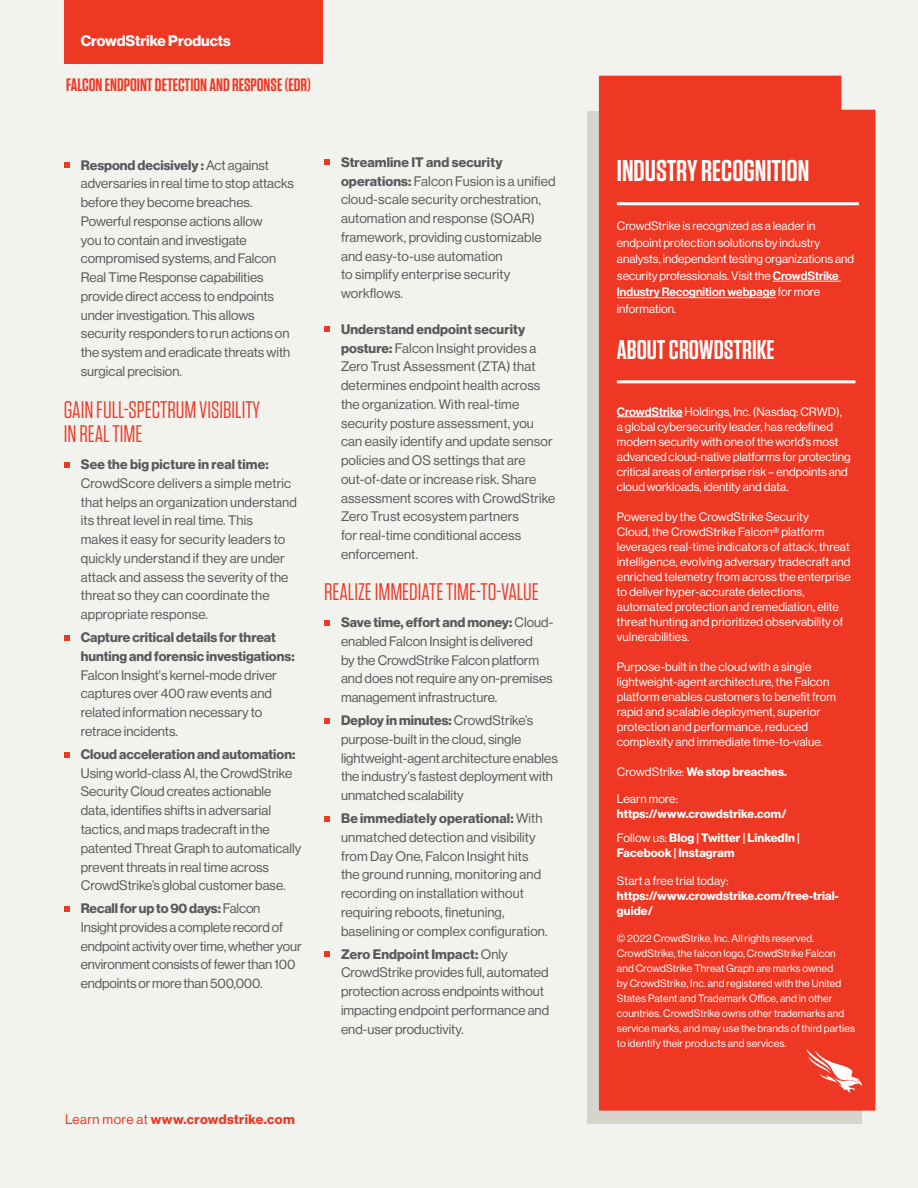
<style>
.page{position:relative;width:918px;height:1188px;background:#f2f2ee}
.page>*{position:absolute;margin:0;border:0;box-sizing:border-box;transform-origin:0 0}
.t1{font:600 30px "Tungsten";color:#fff}
.t2{font:600 27px "Tungsten";color:#fff}
.t3{font:24px/24px "Tungsten";color:#ee3824}
.t4{font:600 18px "Tungsten";color:#ee3824}
.t5{font:700 15px "Haas Grot Disp 75";color:#fff}
.t6{font:13.5px/18.8px "Haas Grot Disp 55 Roman";color:#58595b}
.t7{font:700 13.5px/18.8px "Haas Grot Disp 75";color:#58595b}
.t8{font:700 13.5px "Haas Grot Disp 75";letter-spacing:.03em;color:#ee3824}
.t9{font:12px/15px "Haas Grot Disp 55 Roman";letter-spacing:.005em;color:#fff}
.t10{font:700 12px/23.5px "Haas Grot Disp 75";letter-spacing:.01em;color:#fff}
.t11{font:500 12px "Haas Grot Disp 65";color:#fff}
.t12{font:10.5px/15px "Haas Grot Disp 55 Roman";letter-spacing:.01em;color:#fff}
.s1{font-family:"Haas Grot Disp 55 Roman";font-weight:400}
.s2{font-family:"Haas Grot Disp 75";font-weight:700}
.s3{font-family:"Haas Grot Disp 65";font-weight:500}
</style>
<div class="page">
<div style="left:64px;top:0;width:258px;height:64px;background:#ee3824"></div>
<svg style="left:64px;top:162px;width:6px;height:6px"></svg>
<svg style="left:64px;top:462px;width:6px;height:6px"></svg>
<svg style="left:64px;top:635px;width:6px;height:6px"></svg>
<svg style="left:64px;top:752px;width:6px;height:5px"></svg>
<svg style="left:64px;top:906px;width:6px;height:6px"></svg>
<div style="left:588px;top:111px;width:274px;height:1013px;background:#d6d5cb"></div>
<div style="left:599px;top:76px;width:276px;height:1035px;background:#ee3824"></div>
<hr style="left:617px;top:202px;width:242px;height:3px;background:#fff">
<hr style="left:773px;top:281px;width:68px;height:1px;background:#fff">
<hr style="left:617px;top:297px;width:159px;height:1px;background:#fff">
<svg style="left:806px;top:1049px;width:57px;height:44px;background:#f16455"></svg>
<svg style="left:324px;top:160px;width:6px;height:5px"></svg>
<svg style="left:324px;top:327px;width:6px;height:5px"></svg>
<svg style="left:324px;top:620px;width:6px;height:6px"></svg>
<svg style="left:324px;top:718px;width:6px;height:6px"></svg>
<svg style="left:324px;top:816px;width:6px;height:6px"></svg>
<svg style="left:324px;top:951px;width:6px;height:6px"></svg>
<hr style="left:617px;top:380px;width:238px;height:3px;background:#fff">
<hr style="left:617px;top:417px;width:66px;height:1px;background:#fff">
<p class="t5" style="left:81px;top:32px;width:152px">CrowdStrike Products</p>
<h3 class="t4" style="left:66px;top:75px;width:246px">FALCON ENDPOINT DETECTION AND RESPONSE (EDR)</h3>
<p class="t7" style="left:81px;top:156px;width:190px">Respond decisively : <span class="s1">Act against</span></p>
<p class="t6" style="left:81px;top:174px;width:215px">adversaries in real time to stop attacks before they become breaches.<br>Powerful response actions allow<br>you to contain and investigate compromised systems, and Falcon Real Time Response capabilities provide direct access to endpoints under investigation. This allows security responders to run actions on the system and eradicate threats with surgical precision.</p>
<h3 class="t3" style="left:64px;top:398px;width:198px">GAIN FULL-SPECTRUM VISIBILITY<br>IN REAL TIME</h3>
<p class="t7" style="left:81px;top:455px;width:189px">See the big picture in real time:</p>
<p class="t6" style="left:81px;top:474px;width:218px">CrowdScore delivers a simple metric that helps an organization understand its threat level in real time. This<br>makes it easy for security leaders to quickly understand if they are under attack and assess the severity of the threat so they can coordinate the appropriate response.</p>
<p class="t7" style="left:81px;top:628px;width:215px">Capture critical details for threat hunting and forensic investigations:</p>
<p class="t6" style="left:81px;top:666px;width:198px">Falcon Insight's kernel-mode driver captures over 400 raw events and related information necessary to retrace incidents.</p>
<p class="t7" style="left:81px;top:745px;width:216px">Cloud acceleration and automation:</p>
<p class="t6" style="left:81px;top:764px;width:222px">Using world-class AI, the CrowdStrike Security Cloud creates actionable data, identifies shifts in adversarial tactics, and maps tradecraft in the patented Threat Graph to automatically prevent threats in real time across CrowdStrike’s global customer base.</p>
<p class="t7" style="left:81px;top:899px;width:181px">Recall for up to 90 days: <span class="s1">Falcon</span></p>
<p class="t6" style="left:81px;top:918px;width:222px">Insight provides a complete record of endpoint activity over time, whether your environment consists of fewer than 100 endpoints or more than 500,000.</p>
<p class="t7" style="left:341px;top:153px;width:163px">Streamline IT and security</p>
<p class="t6" style="left:341px;top:172px;width:216px"><span class="s2">operations:</span> Falcon Fusion is a unified cloud-scale security orchestration, automation and response (SOAR) framework, providing customizable and easy-to-use automation<br>to simplify enterprise security workflows.</p>
<p class="t7" style="left:341px;top:320px;width:186px">Understand endpoint security</p>
<p class="t6" style="left:341px;top:339px;width:216px"><span class="s2">posture:</span> Falcon Insight provides a<br>Zero Trust Assessment (ZTA) that determines endpoint health across the organization. With real-time security posture assessment, you can easily identify and update sensor policies and OS settings that are out-of-date or increase risk. Share assessment scores with CrowdStrike<br>Zero Trust ecosystem partners<br>for real-time conditional access enforcement.</p>
<h3 class="t3" style="left:324px;top:580px;width:216px">REALIZE IMMEDIATE TIME-TO-VALUE</h3>
<p class="t7" style="left:341px;top:613px;width:214px">Save time, effort and money: <span class="s1">Cloud-</span></p>
<p class="t6" style="left:341px;top:632px;width:213px">enabled Falcon Insight is delivered<br>by the CrowdStrike Falcon platform and does not require any on-premises management infrastructure.</p>
<p class="t7" style="left:341px;top:711px;width:194px">Deploy in minutes: <span class="s1">CrowdStrike’s</span></p>
<p class="t6" style="left:341px;top:730px;width:218px">purpose-built in the cloud, single lightweight-agent architecture enables the industry's fastest deployment with unmatched scalability</p>
<p class="t7" style="left:341px;top:809px;width:203px">Be immediately operational: <span class="s1">With</span></p>
<p class="t6" style="left:341px;top:828px;width:208px">unmatched detection and visibility from Day One, Falcon Insight hits the ground running, monitoring and recording on installation without requiring reboots, finetuning, baselining or complex configuration.</p>
<p class="t7" style="left:341px;top:945px;width:168px">Zero Endpoint Impact: <span class="s1">Only</span></p>
<p class="t6" style="left:341px;top:963px;width:210px">CrowdStrike provides full, automated protection across endpoints without impacting endpoint performance and end-user productivity.</p>
<p class="t8" style="left:65px;top:1112px;width:231px"><span class="s1">Learn more at</span> www.crowdstrike.com</p>
<h1 class="t1" style="left:617px;top:155px;width:194px">INDUSTRY RECOGNITION</h1>
<p class="t9" style="left:617px;top:218px;width:239px;line-height:16.5px">CrowdStrike is recognized as a leader in endpoint protection solutions by industry analysts, independent testing organizations and security professionals. Visit the <span class="s3">CrowdStrike</span></p>
<p class="t11" style="left:617px;top:285px;width:205px">Industry Recognition webpage <span class="s1">for more</span></p>
<p class="t9" style="left:617px;top:301px;width:61px">information.</p>
<h2 class="t2" style="left:617px;top:336px;width:159px">ABOUT CROWDSTRIKE</h2>
<p class="t9" style="left:617px;top:404px;width:235px"><span class="s3">CrowdStrike</span> Holdings, Inc. (Nasdaq: CRWD), a global cybersecurity leader, has redefined modern security with one of the world’s most advanced cloud-native platforms for protecting critical areas of enterprise risk – endpoints and cloud workloads, identity and data.</p>
<p class="t9" style="left:617px;top:509px;width:236px">Powered by the CrowdStrike Security<br>Cloud, the CrowdStrike Falcon® platform leverages real-time indicators of attack, threat intelligence, evolving adversary tradecraft and enriched telemetry from across the enterprise to deliver hyper-accurate detections, automated protection and remediation, elite threat hunting and prioritized observability of vulnerabilities.</p>
<p class="t9" style="left:617px;top:659px;width:221px">Purpose-built in the cloud with a single lightweight-agent architecture, the Falcon platform enables customers to benefit from rapid and scalable deployment, superior protection and performance, reduced complexity and immediate time-to-value.</p>
<p class="t10" style="left:617px;top:760px;width:172px"><span class="s1">CrowdStrike:</span> We stop breaches.</p>
<p class="t9" style="left:617px;top:792px;width:63px">Learn more:</p>
<p class="t10" style="left:617px;top:803px;width:184px">https://www.crowdstrike.com/<br><span class="s1">Follow us:</span> Blog | Twitter | LinkedIn |</p>
<p class="t10" style="left:617px;top:841px;width:119px">Facebook | Instagram</p>
<p class="t9" style="left:617px;top:873px;width:113px">Start a free trial today:</p>
<p class="t10" style="left:617px;top:888px;width:223px;line-height:15px">https://www.crowdstrike.com/free-trial&shy;guide/</p>
<p class="t12" style="left:617px;top:931px;width:240px">© 2022 CrowdStrike, Inc. All rights reserved.<br>CrowdStrike, the falcon logo, CrowdStrike Falcon and CrowdStrike Threat Graph are marks owned<br>by CrowdStrike, Inc. and registered with the United States Patent and Trademark Office, and in other countries. CrowdStrike owns other trademarks and service marks, and may use the brands of third parties to identify their products and services.</p>
</div>
